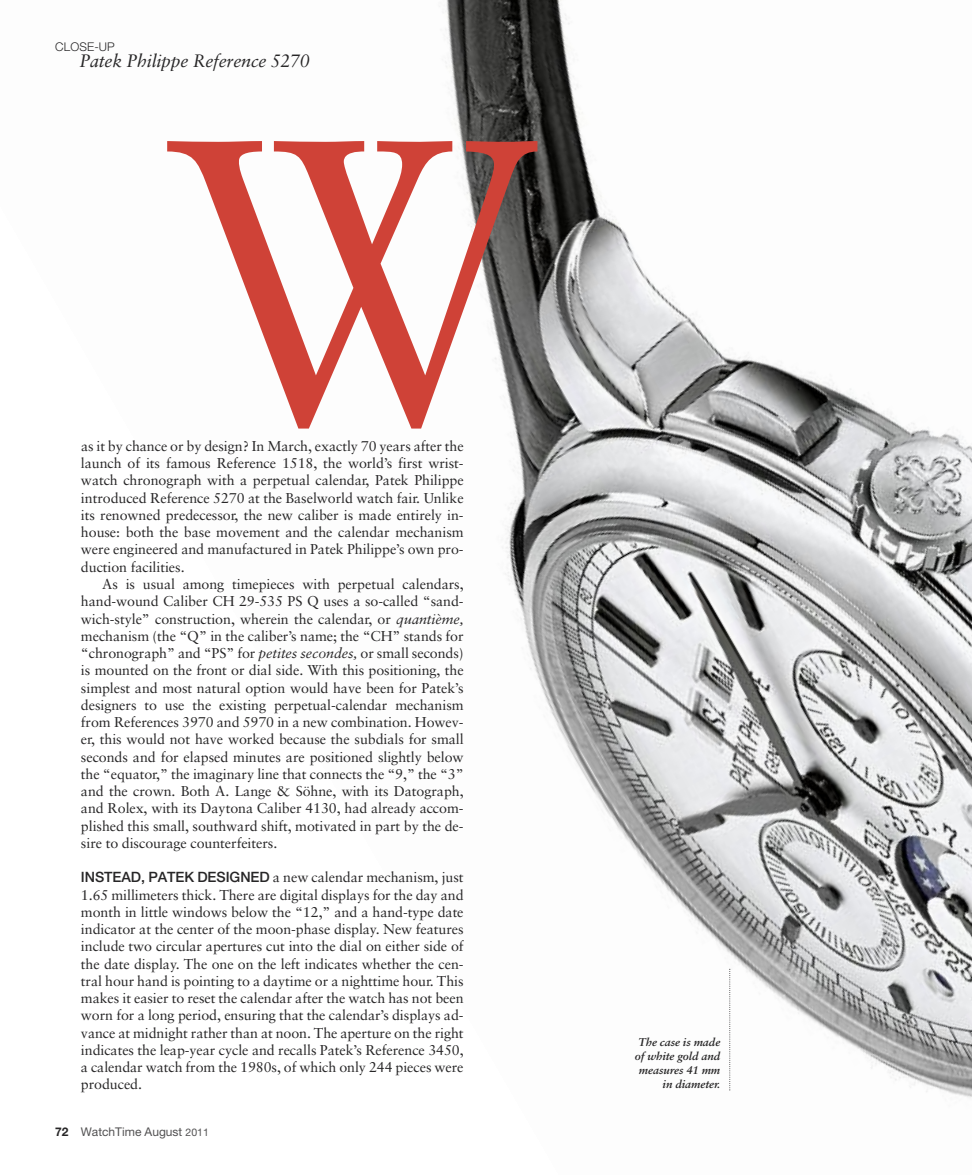
<style>
.page{position:relative;width:972px;height:1175px;background:#fff}
.page>*{position:absolute;margin:0;border:0;box-sizing:border-box;transform-origin:0 0}
.t1{font:403.2px "Sabon";color:#cf4237;scale:.92 1}
.t2{font:italic 18px "Sabon";letter-spacing:-.015em;color:#272627}
.t3{font:14.25px/17.2px "Sabon";letter-spacing:-.005em;color:#272627;text-align:justify}
.t4{font:12px "Helvetica Neue LT Pro";color:#525152}
.t5{font:300 12px "Helvetica Neue LT Pro";letter-spacing:.01em;color:#272627}
.t6{font:italic 700 11.25px/14.2px "Sabon";letter-spacing:-.005em;color:#272627;text-align:right}
.s1{font-style:italic}
.s2{font-family:"Helvetica Neue LT Pro";font-weight:500}
.s3{font-weight:700;color:#272627}
.s4{font-size:10.5px}
</style>
<div class="page">
<img style="left:445px;top:0;width:527px;height:1098px">
<svg style="left:729px;top:968px;width:1px;height:122px"></svg>
<p class="t5" style="left:55px;top:43px;width:61px">CLOSE-UP</p>
<p class="t2" style="left:79px;top:54px;width:232px">Patek Philippe Reference 5270</p>
<h1 class="t1" style="left:166px;top:141px;width:406px">W</h1>
<p class="t3" style="left:81px;top:439px;width:384px">as it by chance or by design? In March, exactly 70 years after the launch of its famous Reference 1518, the world’s first wrist&shy;watch chronograph with a perpetual calendar, Patek Philippe introduced Reference 5270 at the Baselworld watch fair. Unlike its renowned predecessor, the new caliber is made entirely in&shy;house: both the base movement and the calendar mechanism were engineered and manufactured in Patek Philippe’s own pro&shy;duction facilities.</p>
<p class="t3" style="left:81px;top:577px;width:384px;text-indent:21px">As is usual among timepieces with perpetual calendars, hand-wound Caliber CH 29-535 PS Q uses a so-called “sand&shy;wich-style” construction, wherein the calendar, or <span class="s1">quantième, </span>mechanism (the “Q” in the caliber’s name; the “CH” stands for “chronograph” and “PS” for <span class="s1">petites secondes,</span> or small seconds) is mounted on the front or dial side. With this positioning, the simplest and most natural option would have been for Patek’s designers to use the existing perpetual-calendar mechanism from References 3970 and 5970 in a new combination. Howev&shy;er, this would not have worked because the subdials for small seconds and for elapsed minutes are positioned slightly below the “equator,” the imaginary line that connects the “9,” the “3” and the crown. Both A. Lange &amp; Söhne, with its Datograph, and Rolex, with its Daytona Caliber 4130, had already accom&shy;plished this small, southward shift, motivated in part by the de&shy;sire to discourage counterfeiters.</p>
<p class="t3" style="left:81px;top:870px;width:384px"><span class="s2">INSTEAD, PATEK DESIGNED</span> a new calendar mechanism, just 1.65 millimeters thick. There are digital displays for the day and month in little windows below the “12,” and a hand-type date indicator at the center of the moon-phase display. New features include two circular apertures cut into the dial on either side of the date display. The one on the left indicates whether the cen&shy;tral hour hand is pointing to a daytime or a nighttime hour. This makes it easier to reset the calendar after the watch has not been worn for a long period, ensuring that the calendar’s displays ad&shy;vance at midnight rather than at noon. The aperture on the right indicates the leap-year cycle and recalls Patek’s Reference 3450, a calendar watch from the 1980s, of which only 244 pieces were produced.</p>
<p class="t4" style="left:55px;top:1127px;width:155px"><span class="s3">72</span> WatchTime August <span class="s4">2011</span></p>
<p class="t6" style="left:635px;top:1035px;width:87px">The case is made of white gold and measures 41 mm in diameter.</p>
</div>
